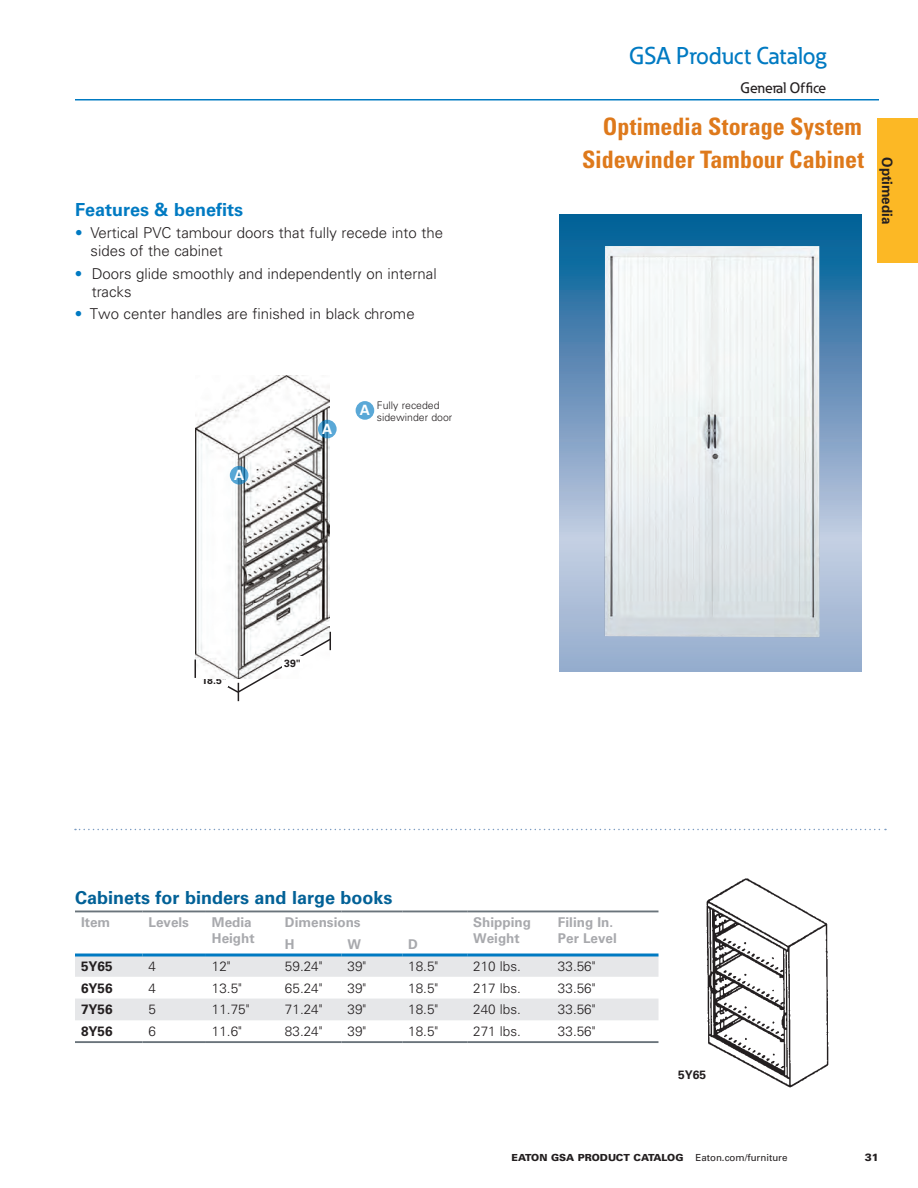
<style>
.page{position:relative;width:918px;height:1188px;background:#fff}
.page>*{position:absolute;margin:0;border:0;box-sizing:border-box;transform-origin:0 0}
.t1{font:700 condensed 24px "Univers LT Std";color:#de791b}
.t2{font:500 24px "Eaton";color:#007ac2}
.t3{font:700 18px "Univers LT Std";color:#026197}
.Blue_Subheads12_14{font:700 18px "Univers LT Std";color:#007ac2}
.t4{font:300 15px/18px "Univers LT Std";color:#231f20}
._00_Section_Flush_Ri{font:500 15px "Eaton";color:#231f20}
.Tabs_9_5_10____NCook{font:700 14.25px "Univers LT Std";color:#231f20;scale:.94 1}
.t5{font:700 14.25px "Univers LT Std";color:#fff}
.t6{font:300 13.5px "Univers LT Std";color:#231f20}
.t7{font:700 13.5px "Univers LT Std";color:#a8a9ad}
.t8{font:700 13.5px "Univers LT Std";color:#231f20}
.t9{font:700 12px "Univers LT Std";color:#231f20}
.t10{font:300 10.5px "Univers LT Std";color:#231f20}
.t11{font:700 10.5px "Univers LT Std";color:#231f20}
.t12{font:900 10.5px "Univers LT Std";color:#231f20}
.t13{font:900 9.75px "Univers LT Std";color:#231f20}
.s1{color:#007ac2}
.s2{font-weight:400}
</style>
<div class="page">
<hr style="left:75px;top:99px;width:804px;height:1px;background:#007ac2">
<svg style="left:560px;top:215px;width:302px;height:456px"></svg>
<img style="left:195px;top:376px;width:135px;height:256px">
<svg style="left:194px;top:632px;width:137px;height:69px"></svg>
<div style="left:282px;top:656px;width:21px;height:12px;background:#fff"></div>
<svg style="left:75px;top:957px;width:583px;height:63px"></svg>
<hr style="left:75px;top:911px;width:67px;height:1px;background:#6a747b">
<hr style="left:142px;top:911px;width:64px;height:1px;background:#6a747b">
<hr style="left:206px;top:911px;width:73px;height:1px;background:#6a747b">
<hr style="left:279px;top:911px;width:63px;height:1px;background:#6a747b">
<hr style="left:342px;top:911px;width:60px;height:1px;background:#6a747b">
<hr style="left:402px;top:911px;width:65px;height:1px;background:#6a747b">
<hr style="left:467px;top:911px;width:85px;height:1px;background:#6a747b">
<hr style="left:552px;top:911px;width:106px;height:1px;background:#6a747b">
<hr style="left:75px;top:954px;width:67px;height:3px;background:#007ac2">
<hr style="left:142px;top:954px;width:64px;height:3px;background:#007ac2">
<hr style="left:206px;top:954px;width:73px;height:3px;background:#007ac2">
<hr style="left:467px;top:954px;width:85px;height:3px;background:#007ac2">
<hr style="left:552px;top:954px;width:106px;height:3px;background:#007ac2">
<hr style="left:279px;top:954px;width:63px;height:3px;background:#007ac2">
<hr style="left:342px;top:954px;width:60px;height:3px;background:#007ac2">
<hr style="left:402px;top:954px;width:65px;height:3px;background:#007ac2">
<hr style="left:75px;top:1041px;width:67px;height:2px;background:#6a747b">
<hr style="left:142px;top:1041px;width:64px;height:2px;background:#6a747b">
<hr style="left:206px;top:1041px;width:73px;height:2px;background:#6a747b">
<hr style="left:279px;top:1041px;width:63px;height:2px;background:#6a747b">
<hr style="left:342px;top:1041px;width:60px;height:2px;background:#6a747b">
<hr style="left:402px;top:1041px;width:65px;height:2px;background:#6a747b">
<hr style="left:467px;top:1041px;width:85px;height:2px;background:#6a747b">
<hr style="left:552px;top:1041px;width:106px;height:2px;background:#6a747b">
<img style="left:706px;top:878px;width:123px;height:210px">
<img style="left:605px;top:246px;width:215px;height:391px">
<svg style="left:75px;top:829px;width:811px;height:1px"></svg>
<div style="left:356px;top:401px;width:18px;height:19px;background:#5aa8d7;border-radius:50%"></div>
<svg style="left:230px;top:466px;width:18px;height:19px"></svg>
<svg style="left:318px;top:420px;width:19px;height:18px"></svg>
<div style="left:878px;top:119px;width:40px;height:144px;background:#fcb825"></div>
<h1 class="t2" style="left:629px;top:41px;width:199px">GSA Product Catalog</h1>
<p class="_00_Section_Flush_Ri" style="left:741px;top:79px;width:87px">General Office</p>
<p class="Blue_Subheads12_14" style="left:75px;top:199px;width:170px">Features &amp; benefits</p>
<p class="t4" style="left:91px;top:224px;width:354px;text-indent:-16px"><span class="s1">•</span> Vertical PVC tambour doors that fully recede into the sides of the cabinet</p>
<p class="t4" style="left:92px;top:264px;width:347px;text-indent:-17px"><span class="s1">•</span> Doors glide smoothly and independently on internal tracks</p>
<p class="t4" style="left:75px;top:305px;width:341px"><span class="s1">•</span> Two center handles are finished in black chrome</p>
<p class="t5" style="left:234px;top:467px;width:12px">A</p>
<p class="t5" style="left:322px;top:420px;width:12px">A</p>
<p class="t10" style="left:377px;top:399px;width:64px">Fully receded</p>
<p class="t10" style="left:377px;top:411px;width:77px">sidewinder door</p>
<p class="t5" style="left:360px;top:402px;width:12px">A</p>
<p class="t11" style="left:201px;top:674px;width:27px">18.5"</p>
<p class="t11" style="left:284px;top:657px;width:18px">39"</p>
<p class="t1" style="left:603px;top:112px;width:261px">Optimedia Storage System</p>
<p class="t1" style="left:582px;top:144px;width:283px">Sidewinder Tambour Cabinet</p>
<p class="Tabs_9_5_10____NCook" style="left:895px;top:157px;width:73px;rotate:90deg">Optimedia</p>
<p class="t3" style="left:75px;top:887px;width:319px">Cabinets for binders and large books</p>
<p class="t7" style="left:81px;top:915px;width:31px">Item</p>
<p class="t7" style="left:148px;top:915px;width:42px">Levels</p>
<p class="t7" style="left:212px;top:915px;width:41px">Media</p>
<p class="t7" style="left:212px;top:931px;width:44px">Height</p>
<p class="t7" style="left:285px;top:915px;width:77px">Dimensions</p>
<p class="t7" style="left:473px;top:915px;width:59px">Shipping</p>
<p class="t7" style="left:473px;top:931px;width:48px">Weight</p>
<p class="t7" style="left:285px;top:936px;width:11px">H</p>
<p class="t7" style="left:348px;top:936px;width:15px">W</p>
<p class="t7" style="left:408px;top:936px;width:11px">D</p>
<p class="t7" style="left:558px;top:915px;width:57px">Filing In.</p>
<p class="t7" style="left:558px;top:931px;width:60px">Per Level</p>
<p class="t8" style="left:81px;top:958px;width:33px">5Y65</p>
<p class="t6" style="left:148px;top:958px;width:9px">4</p>
<p class="t6" style="left:212px;top:958px;width:20px">12"</p>
<p class="t6" style="left:285px;top:958px;width:39px">59.24"</p>
<p class="t6" style="left:348px;top:958px;width:20px">39"</p>
<p class="t6" style="left:408px;top:958px;width:32px">18.5"</p>
<p class="t6" style="left:473px;top:958px;width:49px">210 lbs.</p>
<p class="t6" style="left:558px;top:958px;width:39px">33.56"</p>
<p class="t8" style="left:81px;top:980px;width:33px">6Y56</p>
<p class="t6" style="left:148px;top:980px;width:9px">4</p>
<p class="t6" style="left:212px;top:980px;width:32px">13.5"</p>
<p class="t6" style="left:285px;top:980px;width:39px">65.24"</p>
<p class="t6" style="left:348px;top:980px;width:20px">39"</p>
<p class="t6" style="left:408px;top:980px;width:32px">18.5"</p>
<p class="t6" style="left:473px;top:980px;width:49px">217 lbs.</p>
<p class="t6" style="left:558px;top:980px;width:39px">33.56"</p>
<p class="t8" style="left:81px;top:1002px;width:33px">7Y56</p>
<p class="t6" style="left:148px;top:1001px;width:9px">5</p>
<p class="t6" style="left:212px;top:1001px;width:39px">11.75"</p>
<p class="t6" style="left:285px;top:1001px;width:39px">71.24"</p>
<p class="t6" style="left:348px;top:1001px;width:20px">39"</p>
<p class="t6" style="left:408px;top:1001px;width:32px">18.5"</p>
<p class="t6" style="left:473px;top:1001px;width:49px">240 lbs.</p>
<p class="t6" style="left:558px;top:1001px;width:39px">33.56"</p>
<p class="t8" style="left:81px;top:1023px;width:33px">8Y56</p>
<p class="t6" style="left:148px;top:1023px;width:9px">6</p>
<p class="t6" style="left:212px;top:1023px;width:32px">11.6"</p>
<p class="t6" style="left:285px;top:1023px;width:39px">83.24"</p>
<p class="t6" style="left:348px;top:1023px;width:20px">39"</p>
<p class="t6" style="left:408px;top:1023px;width:32px">18.5"</p>
<p class="t6" style="left:473px;top:1023px;width:49px">271 lbs.</p>
<p class="t6" style="left:558px;top:1023px;width:39px">33.56"</p>
<p class="t9" style="left:678px;top:1067px;width:30px">5Y65</p>
<p class="t13" style="left:512px;top:1151px;width:277px">EATON GSA PRODUCT CATALOG <span class="s2">Eaton.com/furniture</span></p>
<p class="t12" style="left:865px;top:1151px;width:16px">31</p>
</div>
